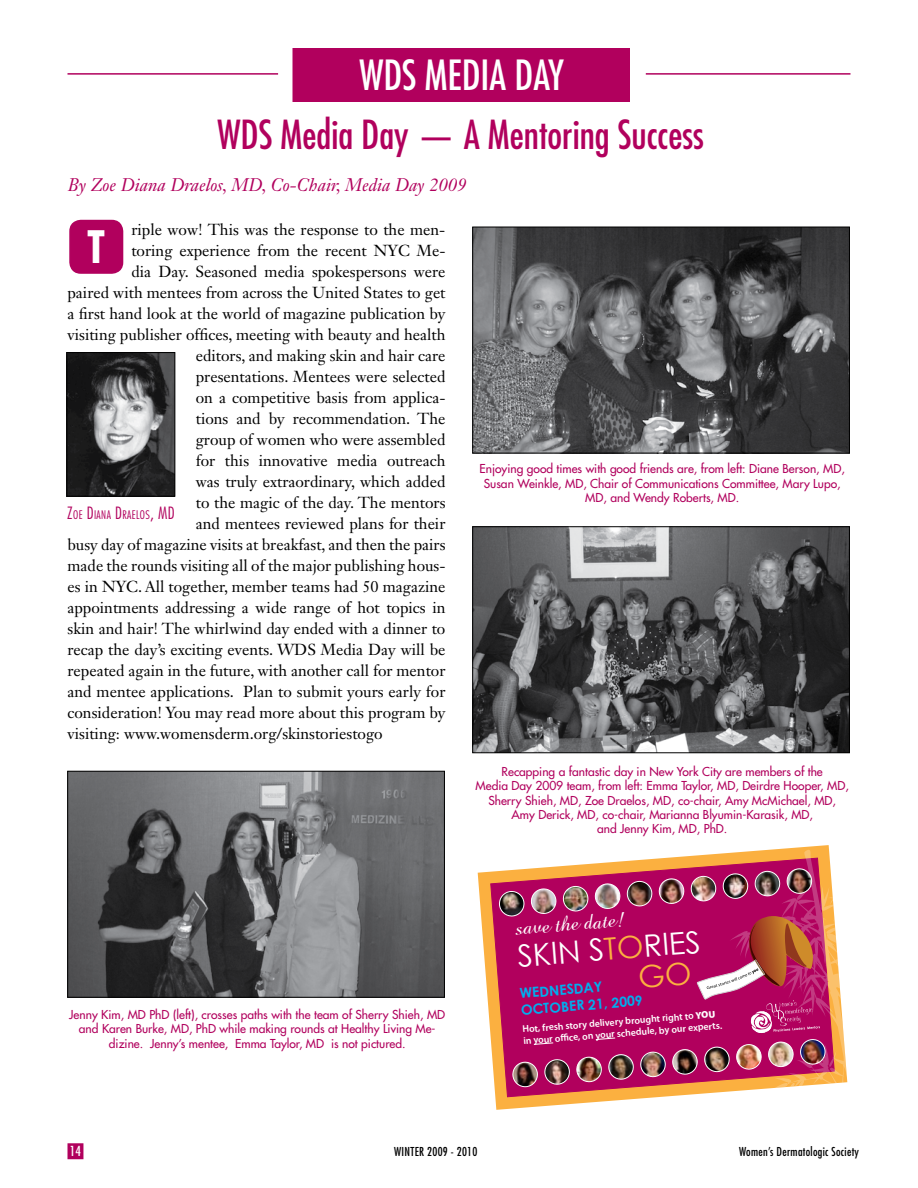
<style>
.page{position:relative;width:918px;height:1188px;background:#fff}
.page>*{position:absolute;margin:0;border:0;box-sizing:border-box;transform-origin:0 0}
.t1{font:700 condensed 43.5px "Futura";color:#fff}
.t2{font:condensed 40.5px "Futura";color:#fff}
.t3{font:condensed 39px "Futura";color:#b1005d}
.t4{font:30.6px/31px "Century Gothic";color:#fff}
.t5{font:23.25px "Amaze Normal";color:#fff}
.t6{font:italic 18px "Janson Text LT Std";color:#b1005d}
.t7{font:15.75px "Janson Text LT Std";color:#000}
.t8{font:700 13.95px/17px "Century Gothic";color:#00aeef}
.t9{font:condensed 13.5px "Futura";color:#fff}
.t10{font:12px/14.4px "Futura";color:#b1005d;text-align:center}
.t11{font:condensed 12px "Futura";letter-spacing:.025em;color:#000}
.t12{font:300 condensed 11.55px "Futura";letter-spacing:.035em;color:#b1005d}
.t13{font:600 9.75px/11.7px "Myriad Pro";color:#fff}
.s1{font-size:16.5px}
.s2{color:#fbb040}
.s3{font-weight:900}
</style>
<div class="page">
<div style="left:292px;top:48px;width:338px;height:54px;background:#b1005d"></div>
<hr style="left:68px;top:73px;width:210px;height:2px;background:#b1005d">
<hr style="left:646px;top:73px;width:205px;height:2px;background:#b1005d">
<div style="left:68px;top:1143px;width:15px;height:16px;background:#b1005d"></div>
<div style="left:70px;top:221px;width:53px;height:52px;background:#b1005d;border-radius:11px"></div>
<div style="left:69px;top:220px;width:54px;height:54px;border:2px solid #b1005d;border-radius:11px"></div>
<svg style="left:478px;top:871px;width:21px;height:239px"></svg>
<svg style="left:490px;top:871px;width:9px;height:226px;background:#e98c58"></svg>
<svg style="left:499px;top:845px;width:348px;height:265px;background:#c04a72"></svg>
<img style="left:474px;top:229px;width:374px;height:222px">
<div style="left:472px;top:227px;width:378px;height:226px;border:1px solid #000"></div>
<img style="left:70px;top:773px;width:373px;height:222px">
<div style="left:68px;top:771px;width:377px;height:226px;border:1px solid #000"></div>
<img style="left:474px;top:529px;width:374px;height:222px">
<div style="left:472px;top:527px;width:378px;height:226px;border:1px solid #000"></div>
<img style="left:69px;top:354px;width:104px;height:140px">
<div style="left:67px;top:352px;width:108px;height:144px;border:1px solid #000"></div>
<h2 class="t2" style="left:359px;top:51px;width:206px">WDS MEDIA DAY</h2>
<h3 class="t3" style="left:218px;top:111px;width:488px">WDS Media Day — A Mentoring Success</h3>
<p class="t6" style="left:68px;top:174px;width:400px">By Zoe Diana Draelos, MD, Co-Chair, Media Day 2009</p>
<h1 class="t1" style="left:87px;top:220px;width:20px">T</h1>
<p class="t7" style="left:131px;top:219px;width:316px">riple wow! This was the response to the men-</p>
<p class="t7" style="left:131px;top:240px;width:316px">toring experience from the recent NYC Me-</p>
<p class="t7" style="left:131px;top:261px;width:316px">dia Day. Seasoned media spokespersons were</p>
<p class="t7" style="left:68px;top:282px;width:380px">paired with mentees from across the United States to get</p>
<p class="t7" style="left:68px;top:303px;width:379px">a first hand look at the world of magazine publication by</p>
<p class="t7" style="left:68px;top:324px;width:380px">visiting publisher offices, meeting with beauty and health</p>
<p class="t7" style="left:196px;top:345px;width:251px">editors, and making skin and hair care</p>
<p class="t7" style="left:196px;top:366px;width:251px">presentations. Mentees were selected</p>
<p class="t7" style="left:196px;top:387px;width:251px">on a competitive basis from applica-</p>
<p class="t7" style="left:196px;top:408px;width:251px">tions and by recommendation. The</p>
<p class="t7" style="left:196px;top:429px;width:251px">group of women who were assembled</p>
<p class="t7" style="left:196px;top:450px;width:251px">for this innovative media outreach</p>
<p class="t7" style="left:196px;top:471px;width:251px">was truly extraordinary, which added</p>
<p class="t7" style="left:196px;top:492px;width:251px">to the magic of the day. The mentors</p>
<p class="t7" style="left:196px;top:513px;width:251px">and mentees reviewed plans for their</p>
<p class="t7" style="left:68px;top:534px;width:380px">busy day of magazine visits at breakfast, and then the pairs</p>
<p class="t7" style="left:68px;top:555px;width:380px">made the rounds visiting all of the major publishing hous-</p>
<p class="t7" style="left:68px;top:576px;width:380px">es in NYC. All together, member teams had 50 magazine</p>
<p class="t7" style="left:68px;top:597px;width:380px">appointments addressing a wide range of hot topics in</p>
<p class="t7" style="left:68px;top:618px;width:379px">skin and hair! The whirlwind day ended with a dinner to</p>
<p class="t7" style="left:68px;top:639px;width:380px">recap the day’s exciting events. WDS Media Day will be</p>
<p class="t7" style="left:68px;top:660px;width:380px">repeated again in the future, with another call for mentor</p>
<p class="t7" style="left:68px;top:681px;width:379px">and mentee applications. Plan to submit yours early for</p>
<p class="t7" style="left:68px;top:702px;width:380px">consideration! You may read more about this program by</p>
<p class="t7" style="left:68px;top:723px;width:317px">visiting: www.womensderm.org/skinstoriestogo</p>
<p class="t10" style="left:480px;top:462px;width:367px">Enjoying good times with good friends are, from left: Diane Berson, MD,<br>Susan Weinkle, MD, Chair of Communications Committee, Mary Lupo,<br>MD, and Wendy Roberts, MD.</p>
<p class="t12" style="left:67px;top:508px;width:107px"><span class="s1">Z</span>OE <span class="s1">D</span>IANA <span class="s1">D</span>RAELOS<span class="s1">, MD</span></p>
<p class="t10" style="left:69px;top:1007px;width:377px">Jenny Kim, MD PhD (left), crosses paths with the team of Sherry Shieh, MD and Karen Burke, MD, PhD while making rounds at Healthy Living Me&shy;dizine. Jenny’s mentee, Emma Taylor, MD is not pictured.</p>
<p class="t10" style="left:476px;top:764px;width:375px">Recapping a fantastic day in New York City are members of the<br>Media Day 2009 team, from left: Emma Taylor, MD, Deirdre Hooper, MD, Sherry Shieh, MD, Zoe Draelos, MD, co-chair, Amy McMichael, MD, Amy Derick, MD, co-chair, Marianna Blyumin-Karasik, MD,<br>and Jenny Kim, MD, PhD.</p>
<h3 class="t5" style="left:515px;top:919px;width:110px;rotate:-5deg">save the date!</h3>
<h3 class="t4" style="left:634px;top:930px;width:67px;text-indent:-118px;rotate:-5deg">Skin S<span class="s2">to</span>rieS <span class="s2">go</span></h3>
<p class="t8" style="left:519px;top:985px;width:124px;rotate:-5deg">Wednesday<br>OctOber 21, 2009</p>
<p class="t13" style="left:522px;top:1023px;width:201px;rotate:-4deg">Hot, fresh story delivery brought right to <span class="s3">YOU </span>in your offi ce, on your schedule, by our experts.</p>
<p class="t9" style="left:70px;top:1143px;width:13px">14</p>
<p class="t11" style="left:394px;top:1144px;width:85px">WINTER 2009 - 2010</p>
<p class="t11" style="left:739px;top:1144px;width:122px">Women’s Dermatologic Society</p>
</div>
